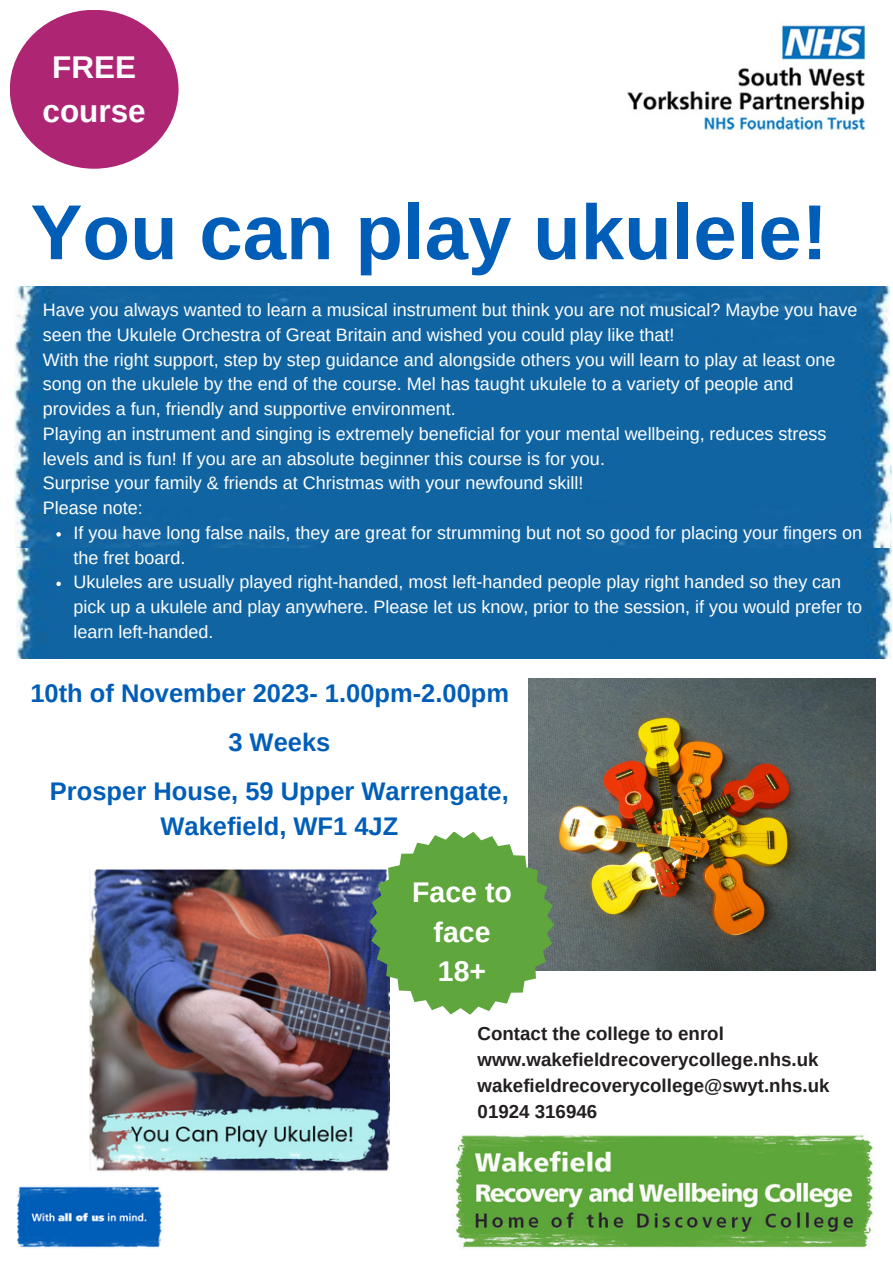
<style>
.page{position:relative;width:893px;height:1264px;background:#fff}
.page>*{position:absolute;margin:0;border:0;box-sizing:border-box;transform-origin:0 0}
.t1{font:700 78px "Arimo";color:#005eb8}
.t2{font:700 31.5px "Arimo";color:#fff}
.t3{font:700 28.5px/39.3px "Arimo";color:#fff;text-align:center}
.t4{font:700 25.5px/34.8px "Arimo";color:#005eb8;text-align:center}
.t5{font:700 18.75px "Arimo";color:#231f20}
.t6{font:18px/24.8px "Arimo";color:#fff}
</style>
<div class="page">
<img style="left:89px;top:869px;width:300px;height:302px">
<img style="left:16px;top:1186px;width:146px;height:62px">
<img style="left:455px;top:1133px;width:418px;height:116px">
<img style="left:627px;top:22px;width:239px;height:111px">
<div style="left:10px;top:10px;width:168px;height:159px;background:#ae2573;border-radius:50%"></div>
<div style="left:16px;top:465px;width:875px;height:193px;background:#1064a2"></div>
<img style="left:528px;top:678px;width:347px;height:292px">
<svg style="left:369px;top:831px;width:185px;height:183px"></svg>
<div style="left:14px;top:286px;width:875px;height:261px;background:#1064a2"></div>
<svg style="left:56px;top:532px;width:5px;height:4px"></svg>
<svg style="left:56px;top:581px;width:5px;height:5px"></svg>
<p class="t2" style="left:52px;top:50px;width:85px">FREE</p>
<p class="t2" style="left:42px;top:94px;width:105px">course</p>
<p class="t1" style="left:30px;top:188px;width:798px">You can play ukulele!</p>
<p class="t6" style="left:43px;top:297px;width:816px">Have you always wanted to learn a musical instrument but think you are not musical? Maybe you have seen the Ukulele Orchestra of Great Britain and wished you could play like that!</p>
<p class="t6" style="left:43px;top:347px;width:794px">With the right support, step by step guidance and alongside others you will learn to play at least one song on the ukulele by the end of the course. Mel has taught ukulele to a variety of people and provides a fun, friendly and supportive environment.</p>
<p class="t6" style="left:43px;top:421px;width:785px">Playing an instrument and singing is extremely beneficial for your mental wellbeing, reduces stress levels and is fun! If you are an absolute beginner this course is for you.</p>
<p class="t6" style="left:43px;top:471px;width:542px">Surprise your family &amp; friends at Christmas with your newfound skill!</p>
<p class="t6" style="left:43px;top:495px;width:101px">Please note:</p>
<p class="t6" style="left:73px;top:520px;width:790px">If you have long false nails, they are great for strumming but not so good for placing your fingers on the fret board.</p>
<p class="t6" style="left:73px;top:569px;width:790px">Ukuleles are usually played right-handed, most left-handed people play right handed so they can pick up a ukulele and play anywhere. Please let us know, prior to the session, if you would prefer to learn left-handed.</p>
<p class="t4" style="left:30px;top:675px;width:480px">10th of November 2023- 1.00pm-2.00pm</p>
<p class="t4" style="left:228px;top:724px;width:103px">3 Weeks</p>
<p class="t4" style="left:50px;top:773px;width:460px">Prosper House, 59 Upper Warrengate,<br>Wakefield, WF1 4JZ</p>
<p class="t3" style="left:412px;top:872px;width:101px">Face to face</p>
<p class="t3" style="left:438px;top:951px;width:50px">18+</p>
<p class="t5" style="left:477px;top:1022px;width:248px">Contact the college to enrol</p>
<p class="t5" style="left:477px;top:1048px;width:342px">www.wakefieldrecoverycollege.nhs.uk</p>
<p class="t5" style="left:477px;top:1074px;width:353px">wakefieldrecoverycollege@swyt.nhs.uk</p>
<p class="t5" style="left:477px;top:1100px;width:121px">01924 316946</p>
</div>
